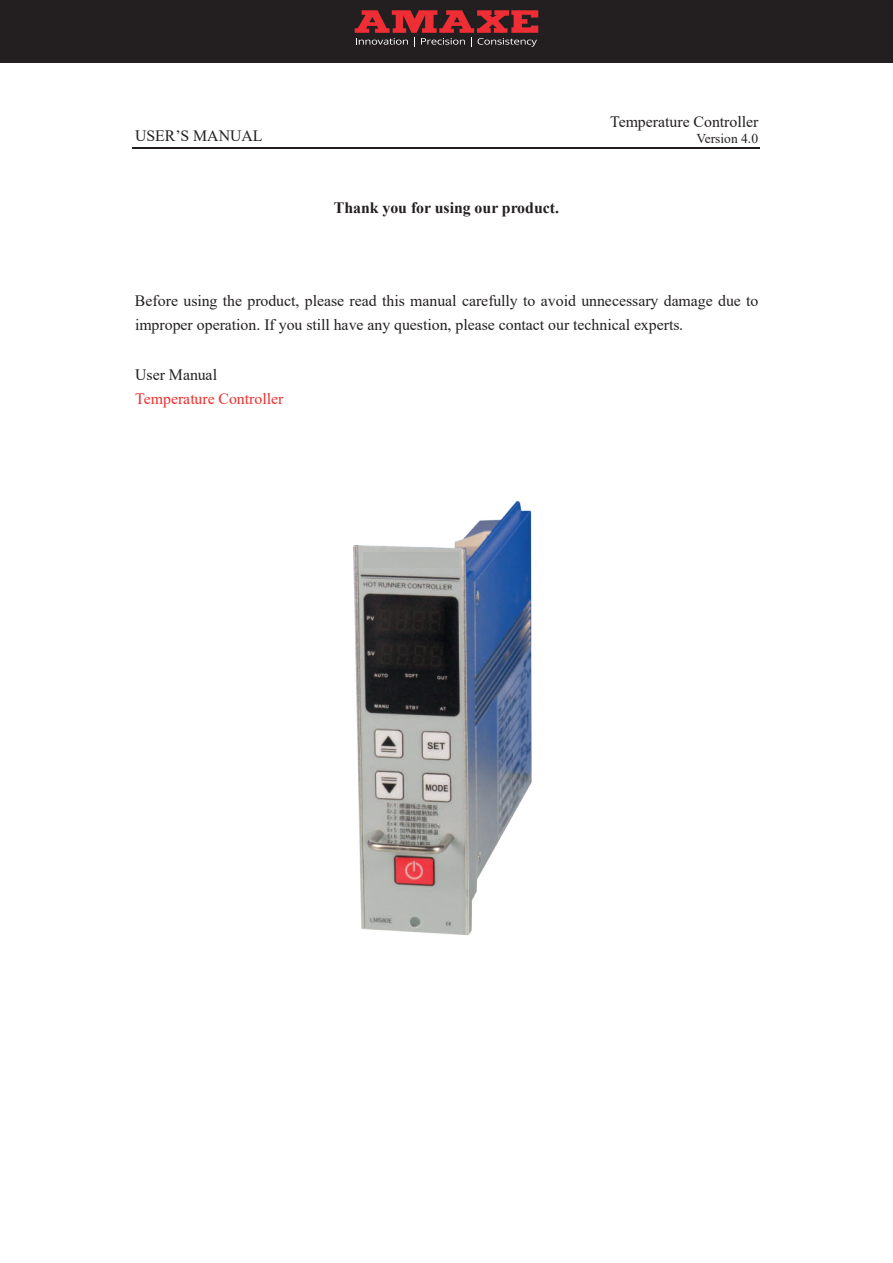
<style>
.page{position:relative;width:893px;height:1263px;background:#fff}
.page>*{position:absolute;margin:0;border:0;box-sizing:border-box;transform-origin:0 0}
.t1{font:15.9px/23.4px "Times New Roman";color:#231f20}
.t2{font:700 15.9px "Times New Roman";color:#231f20}
.t3{font:15.9px "Times New Roman";color:#ee2f2d}
.t4{font:13.5px "Times New Roman";color:#231f20}
</style>
<div class="page">
<hr style="left:133px;top:147px;width:627px;height:1px;background:#231f20">
<img style="left:353px;top:501px;width:179px;height:434px">
<img style="left:363px;top:553px;width:96px;height:15px">
<div style="left:0;top:0;width:893px;height:63px;background:#231f20"></div>
<svg style="left:355px;top:10px;width:183px;height:37px"></svg>
<p class="t1" style="left:135px;top:124px;width:129px">USER’S MANUAL</p>
<p class="t2" style="left:334px;top:196px;width:227px">Thank you for using our product.</p>
<p class="t1" style="left:610px;top:109px;width:150px">Temperature Controller</p>
<p class="t4" style="left:696px;top:129px;width:63px">Version 4.0</p>
<p class="t1" style="left:135px;top:289px;width:625px">Before using the product, please read this manual carefully to avoid unnecessary damage due to improper operation. If you still have any question, please contact our technical experts.</p>
<p class="t1" style="left:135px;top:363px;width:83px">User Manual</p>
<p class="t3" style="left:135px;top:387px;width:150px">Temperature Controller</p>
</div>
